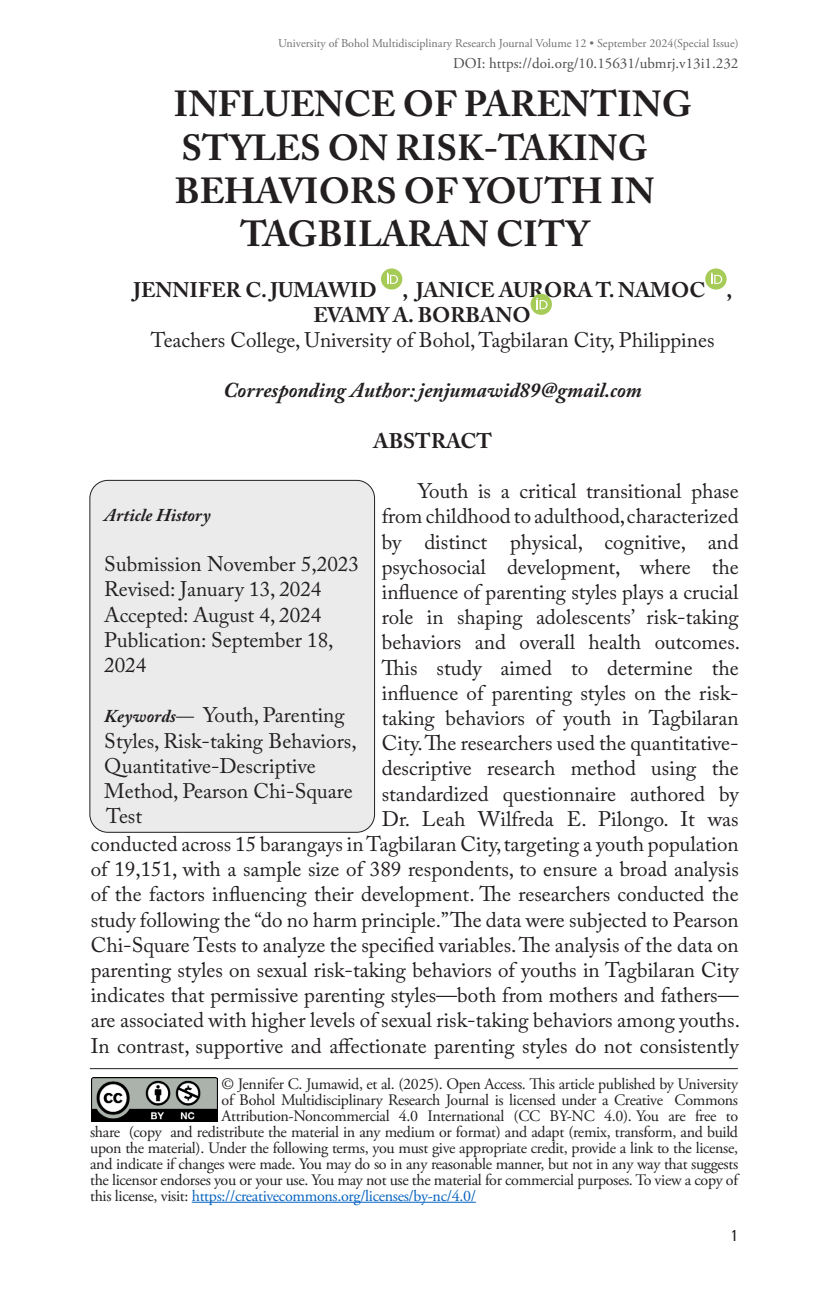
<style>
.page{position:relative;width:828px;height:1296px;background:#fff}
.page>*{position:absolute;margin:0;border:0;box-sizing:border-box;transform-origin:0 0}
.No_Spacing{font:700 36px "Adobe Caslon Pro";color:#231f20}
.No_Spacing-2{font:21px/25.2px "Adobe Caslon Pro";color:#231f20}
.No_Spacing-3{font:700 21px "Adobe Caslon Pro";color:#231f20}
.t1{font:italic 700 21px "Adobe Caslon Pro";color:#231f20}
.t2{font:italic 700 18px "Adobe Caslon Pro";color:#231f20}
.t3{font:16px "Adobe Garamond Pro";letter-spacing:-.02em;color:#231f20}
.t4{font:16px "Adobe Garamond Pro";letter-spacing:-.02em;color:#0563c1}
.t5{font:500 16px "Univers Condensed";color:#231f20}
.t6{font:15px "Adobe Garamond Pro";color:#4b4c4d}
.t7{font:12px "Adobe Garamond Pro";color:#57585a}
.s1{font-weight:700;font-style:italic;font-size:18px}
.s2{font-size:18px}
.s3{color:#231f20}
</style>
<div class="page">
<div style="left:381px;top:268px;width:21px;height:22px;background:#a7cb57;border-radius:50%"></div>
<svg style="left:387px;top:273px;width:11px;height:11px"></svg>
<div style="left:705px;top:268px;width:22px;height:22px;background:#a7cb57;border-radius:50%"></div>
<svg style="left:711px;top:273px;width:11px;height:11px"></svg>
<div style="left:531px;top:294px;width:21px;height:21px;background:#a7cb57;border-radius:50%"></div>
<svg style="left:536px;top:298px;width:12px;height:11px"></svg>
<div style="left:90px;top:480px;width:285px;height:352px;background:#ebebec;border-radius:18px"></div>
<div style="left:90px;top:480px;width:285px;height:352px;border:1px solid #231f20;border-radius:18px"></div>
<hr style="left:90px;top:1068px;width:648px;height:1px;background:#231f20">
<hr style="left:192px;top:1202px;width:284px;height:1px;background:#0563c1">
<img style="left:91px;top:1078px;width:126px;height:44px">
<p class="t7" style="left:278px;top:36px;width:462px">University of Bohol Multidisciplinary Research Journal Volume 12 • September 2024(Special Issue)</p>
<p class="t6" style="left:453px;top:54px;width:287px">DOI: https://doi.org/10.15631/ubmrj.v13i1.232</p>
<p class="No_Spacing" style="left:173px;top:83px;width:520px">INFLUENCE OF PARENTING</p>
<p class="No_Spacing" style="left:182px;top:126px;width:468px">STYLES ON RISK-TAKING</p>
<p class="No_Spacing" style="left:175px;top:169px;width:481px">BEHAVIORS OF YOUTH IN</p>
<p class="No_Spacing" style="left:240px;top:213px;width:350px">TAGBILARAN CITY</p>
<p class="No_Spacing-3" style="left:134px;top:277px;width:600px">JENNIFER C. JUMAWID , JANICE AURORA T. NAMOC ,</p>
<p class="No_Spacing-3" style="left:313px;top:302px;width:219px">EVAMY A. BORBANO</p>
<p class="No_Spacing-2" style="left:151px;top:327px;width:565px">Teachers College, University of Bohol, Tagbilaran City, Philippines</p>
<p class="t1" style="left:223px;top:378px;width:420px">Corresponding Author: jenjumawid89@gmail.com</p>
<p class="No_Spacing-3" style="left:374px;top:428px;width:120px">ABSTRACT</p>
<p class="No_Spacing-2" style="left:91px;top:478px;width:651px;text-align:right">Youth is a critical transitional phase<br>from childhood to adulthood, characterized<br>by distinct physical, cognitive, and<br>psychosocial development, where the<br>influence of parenting styles plays a crucial<br>role in shaping adolescents’ risk-taking<br>behaviors and overall health outcomes.<br>This study aimed to determine the<br>influence of parenting styles on the risk-<br>taking behaviors of youth in Tagbilaran<br>City. The researchers used the quantitative-<br>descriptive research method using the<br>standardized questionnaire authored by<br>Dr. Leah Wilfreda E. Pilongo. It was<br>conducted across 15 barangays in Tagbilaran City, targeting a youth population of 19,151, with a sample size of 389 respondents, to ensure a broad analysis of the factors influencing their development. The researchers conducted the study following the “do no harm principle.” The data were subjected to Pearson Chi-Square Tests to analyze the specified variables. The analysis of the data on parenting styles on sexual risk-taking behaviors of youths in Tagbilaran City indicates that permissive parenting styles—both from mothers and fathers— are associated with higher levels of sexual risk-taking behaviors among youths.<br>In contrast, supportive and affectionate parenting styles do not consistently</p>
<p class="t2" style="left:104px;top:504px;width:108px">Article History</p>
<p class="No_Spacing-2" style="left:104px;top:551px;width:256px">Submission November 5,2023</p>
<p class="No_Spacing-2" style="left:104px;top:577px;width:219px">Revised: January 13, 2024</p>
<p class="No_Spacing-2" style="left:104px;top:602px;width:218px">Accepted: August 4, 2024</p>
<p class="No_Spacing-2" style="left:104px;top:627px;width:231px">Publication: September 18,<br>2024</p>
<p class="No_Spacing-2" style="left:104px;top:703px;width:254px"><span class="s1">Keywords</span><span class="s2">—</span> Youth, Parenting<br>Styles, Risk-taking Behaviors,<br>Quantitative-Descriptive<br>Method, Pearson Chi-Square<br>Test</p>
<p class="t3" style="left:222px;top:1074px;width:518px">© Jennifer C. Jumawid, et al. (2025). Open Access. This article published by University</p>
<p class="t3" style="left:222px;top:1090px;width:518px">of Bohol Multidisciplinary Research Journal is licensed under a Creative Commons</p>
<p class="t3" style="left:222px;top:1106px;width:518px">Attribution-Noncommercial 4.0 International (CC BY-NC 4.0). You are free to</p>
<p class="t3" style="left:90px;top:1122px;width:649px">share (copy and redistribute the material in any medium or format) and adapt (remix, transform, and build</p>
<p class="t3" style="left:90px;top:1138px;width:650px">upon the material). Under the following terms, you must give appropriate credit, provide a link to the license,</p>
<p class="t3" style="left:90px;top:1154px;width:650px">and indicate if changes were made. You may do so in any reasonable manner, but not in any way that suggests</p>
<p class="t3" style="left:90px;top:1170px;width:649px">the licensor endorses you or your use. You may not use the material for commercial purposes. To view a copy of</p>
<p class="t4" style="left:90px;top:1186px;width:387px"><span class="s3">this license, visit:</span> https://creativecommons.org/licenses/by-nc/4.0/</p>
<p class="t5" style="left:731px;top:1226px;width:9px">1</p>
</div>
